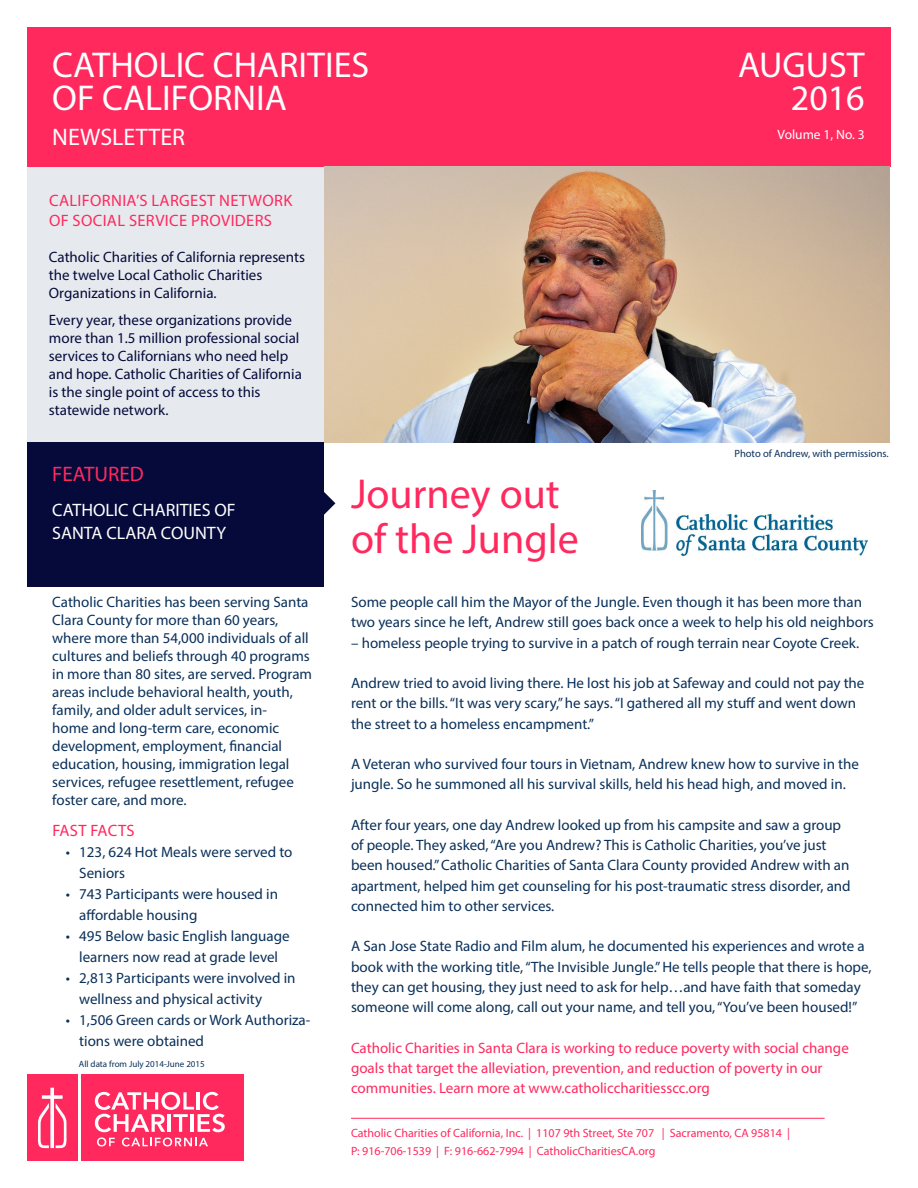
<style>
.page{position:relative;width:918px;height:1188px;background:#fff}
.page>*{position:absolute;margin:0;border:0;box-sizing:border-box;transform-origin:0 0}
.t1{font:42px "Myriad Pro";color:#ff295e}
.t2{font:36px "Myriad Pro";color:#fff}
.t3{font:24px "Myriad Pro";color:#fff}
.t4{font:21px "Myriad Pro";color:#ff295e}
.t5{font:18px "Myriad Pro";color:#fff}
.t6{font:16.5px "Myriad Pro";letter-spacing:.02em;color:#ff295e}
.t7{font:15px/20.2px "Myriad Pro";color:#0a3059}
.t8{font:15px/18px "Myriad Pro";color:#050a3b}
.t9{font:15px/20.2px "Myriad Pro";color:#ff295e}
.t10{font:13.5px "Myriad Pro";color:#fff}
.t11{font:12px "Myriad Pro";color:#ff295e}
.t12{font:10.5px "Myriad Pro";color:#0a3059}
.t13{font:9px "Myriad Pro";color:#0a3059}
</style>
<div class="page">
<div style="left:27px;top:443px;width:297px;height:144px;background:#050a3b"></div>
<div style="left:27px;top:166px;width:297px;height:277px;background:#e6eaee"></div>
<div style="left:27px;top:27px;width:864px;height:139px;background:#ff295e"></div>
<div style="left:81px;top:1075px;width:163px;height:86px;background:#ff295e"></div>
<svg style="left:95px;top:1092px;width:130px;height:55px"></svg>
<div style="left:27px;top:1075px;width:50px;height:86px;background:#ff295e"></div>
<svg style="left:38px;top:1088px;width:29px;height:60px"></svg>
<hr style="left:351px;top:1118px;width:474px;height:1px;background:#ff295e">
<svg style="left:324px;top:492px;width:11px;height:23px"></svg>
<img style="left:324px;top:166px;width:566px;height:277px">
<img style="left:642px;top:491px;width:225px;height:65px">
<p class="t2" style="left:52px;top:43px;width:318px">CATHOLIC CHARITIES</p>
<p class="t2" style="left:52px;top:76px;width:236px">OF CALIFORNIA</p>
<p class="t3" style="left:52px;top:122px;width:134px">NEWSLETTER</p>
<p class="t6" style="left:49px;top:191px;width:245px">CALIFORNIA’S LARGEST NETWORK</p>
<p class="t6" style="left:49px;top:210px;width:224px">OF SOCIAL SERVICE PROVIDERS</p>
<p class="t8" style="left:49px;top:248px;width:258px">Catholic Charities of California represents the twelve Local Catholic Charities<br>Organizations in California.</p>
<p class="t8" style="left:49px;top:311px;width:255px">Every year, these organizations provide more than 1.5 million professional social services to Californians who need help and hope. Catholic Charities of California is the single point of access to this statewide network.</p>
<p class="t4" style="left:52px;top:462px;width:93px">FEATURED</p>
<p class="t5" style="left:52px;top:499px;width:185px">CATHOLIC CHARITIES OF</p>
<p class="t5" style="left:52px;top:521px;width:175px">SANTA CLARA COUNTY</p>
<p class="t1" style="left:351px;top:468px;width:210px">Journey out</p>
<p class="t1" style="left:351px;top:513px;width:229px">of the Jungle</p>
<p class="t2" style="left:738px;top:43px;width:128px">AUGUST</p>
<p class="t2" style="left:791px;top:76px;width:75px">2016</p>
<p class="t10" style="left:778px;top:126px;width:89px">Volume 1, No. 3</p>
<p class="t12" style="left:734px;top:447px;width:156px">Photo of Andrew, with permissions.</p>
<p class="t7" style="left:52px;top:593px;width:261px;line-height:18px">Catholic Charities has been serving Santa Clara County for more than 60 years, where more than 54,000 individuals of all cultures and beliefs through 40 programs in more than 80 sites, are served. Program areas include behavioral health, youth, family, and older adult services, in-<br>home and long-term care, economic development, employment, financial education, housing, immigration legal services, refugee resettlement, refugee foster care, and more.</p>
<p class="t6" style="left:52px;top:820px;width:84px">FAST FACTS</p>
<p class="t7" style="left:79px;top:841px;width:215px;line-height:21px;text-indent:-14px">• 123, 624 Hot Meals were served to<br>Seniors</p>
<p class="t7" style="left:79px;top:883px;width:200px;line-height:21px;text-indent:-14px">• 743 Participants were housed in affordable housing</p>
<p class="t7" style="left:66px;top:925px;width:225px;line-height:21px;text-align:center">• 495 Below basic English language learners now read at grade level</p>
<p class="t7" style="left:79px;top:967px;width:218px;line-height:21px;text-indent:-14px">• 2,813 Participants were involved in wellness and physical activity</p>
<p class="t7" style="left:79px;top:1009px;width:233px;line-height:21px;text-indent:-14px">• 1,506 Green cards or Work Authoriza&shy;tions were obtained</p>
<p class="t13" style="left:79px;top:1058px;width:127px">All data from July 2014-June 2015</p>
<p class="t7" style="left:351px;top:592px;width:524px">Some people call him the Mayor of the Jungle. Even though it has been more than two years since he left, Andrew still goes back once a week to help his old neighbors</p>
<p class="t7" style="left:351px;top:632px;width:510px">– homeless people trying to survive in a patch of rough terrain near Coyote Creek.</p>
<p class="t7" style="left:351px;top:673px;width:515px">Andrew tried to avoid living there. He lost his job at Safeway and could not pay the rent or the bills. “It was very scary,” he says. “I gathered all my stuff and went down the street to a homeless encampment.”</p>
<p class="t7" style="left:351px;top:754px;width:509px">A Veteran who survived four tours in Vietnam, Andrew knew how to survive in the jungle. So he summoned all his survival skills, held his head high, and moved in.</p>
<p class="t7" style="left:351px;top:814px;width:501px">After four years, one day Andrew looked up from his campsite and saw a group of people. They asked, “Are you Andrew? This is Catholic Charities, you’ve just been housed.” Catholic Charities of Santa Clara County provided Andrew with an apartment, helped him get counseling for his post-traumatic stress disorder, and connected him to other services.</p>
<p class="t7" style="left:351px;top:936px;width:522px">A San Jose State Radio and Film alum, he documented his experiences and wrote a book with the working title, “The Invisible Jungle.” He tells people that there is hope, they can get housing, they just need to ask for help…and have faith that someday someone will come along, call out your name, and tell you, “You’ve been housed!”</p>
<p class="t9" style="left:351px;top:1037px;width:499px">Catholic Charities in Santa Clara is working to reduce poverty with social change goals that target the alleviation, prevention, and reduction of poverty in our communities. Learn more at www.catholiccharitiesscc.org</p>
<p class="t11" style="left:351px;top:1126px;width:441px">Catholic Charities of California, Inc. | 1107 9th Street, Ste 707 | Sacramento, CA 95814 |</p>
<p class="t11" style="left:351px;top:1144px;width:306px">P: 916-706-1539 | F: 916-662-7994 | CatholicCharitiesCA.org</p>
</div>
